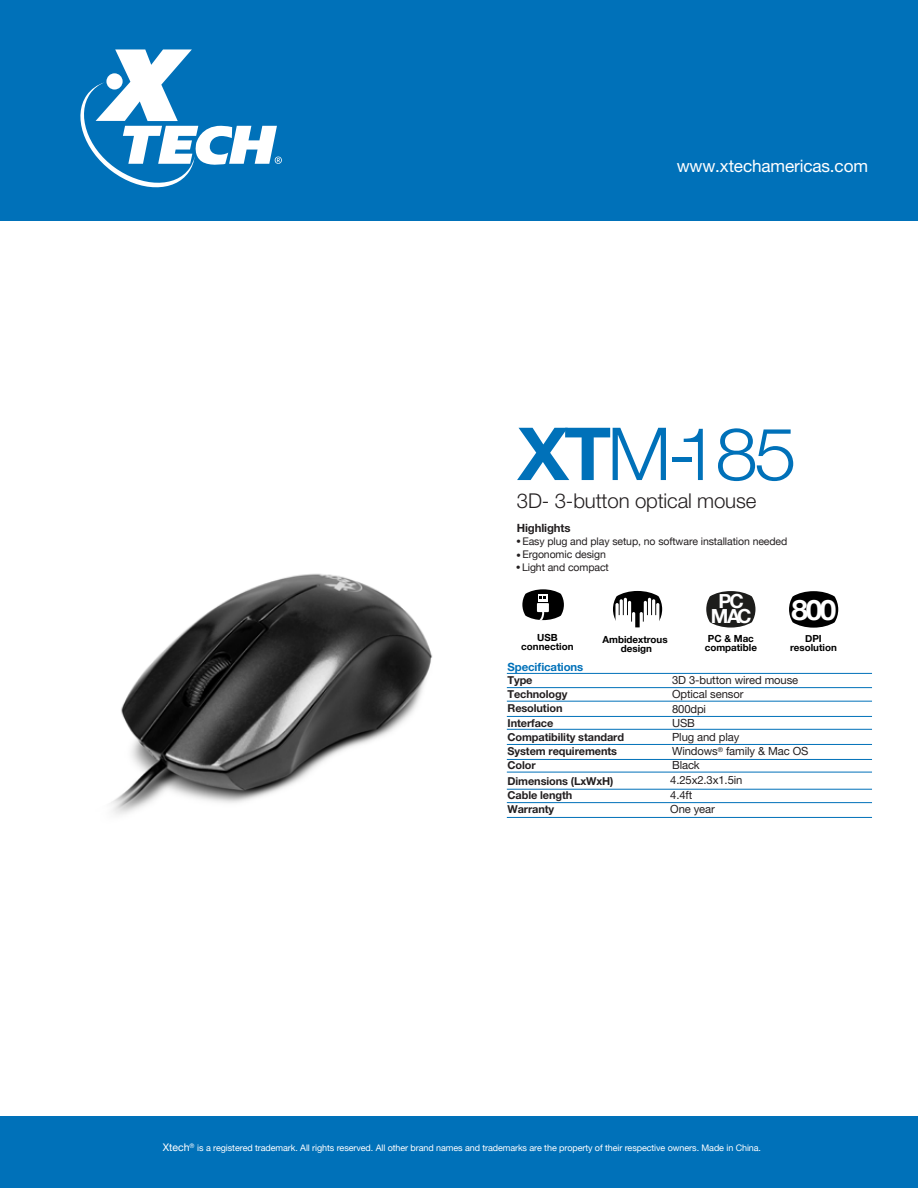
<style>
.page{position:relative;width:918px;height:1188px;background:#fff}
.page>*{position:absolute;margin:0;border:0;box-sizing:border-box;transform-origin:0 0}
.t1{font:300 73.2px "Helvetica Neue";color:#0071b9;scale:1.05 1}
.t2{font:700 28.05px "Helvetica Neue";color:#fff;scale:1.06 1}
.t3{font:300 20.4px "Helvetica Neue";letter-spacing:-.01em;color:#231f20}
.t4{font:700 19.35px/15.1px "Helvetica Neue";color:#fff;text-align:center}
.t5{font:17.25px "Helvetica Neue LT Pro";letter-spacing:-.01em;color:#fff}
.t6{font:700 11.4px "Helvetica Neue LT Pro";letter-spacing:-.01em;color:#0071b9}
.t7{font:700 11.4px "Helvetica Neue LT Pro";letter-spacing:-.01em;color:#231f20}
.t8{font:11.25px/15.6px "Helvetica Neue LT Pro";letter-spacing:-.01em;color:#231f20}
.t9{font:700 10.95px/14.1px "Helvetica Neue LT Pro";letter-spacing:-.01em;color:#231f20}
.t10{font:10.5px "Helvetica Neue";letter-spacing:-.01em;color:#231f20}
.t11{font:700 9.75px/8.9px "Helvetica Neue";color:#000;text-align:center}
.t12{font:9px "Helvetica Neue";letter-spacing:-.01em;color:#fff}
.s1{font-weight:700}
.s2{font-family:"Helvetica"}
.s3{font-size:10.5px}
</style>
<div class="page">
<div style="left:0;top:1117px;width:918px;height:71px;background:#0071b9"></div>
<div style="left:0;top:0;width:918px;height:220px;background:#0071b9"></div>
<svg style="left:80px;top:49px;width:202px;height:139px"></svg>
<hr style="left:507px;top:701px;width:365px;height:1px;background:#0071b9">
<hr style="left:507px;top:716px;width:365px;height:1px;background:#0071b9">
<hr style="left:507px;top:687px;width:365px;height:1px;background:#0071b9">
<hr style="left:507px;top:673px;width:365px;height:1px;background:#0071b9">
<hr style="left:507px;top:729px;width:365px;height:1px;background:#0071b9">
<hr style="left:507px;top:744px;width:365px;height:1px;background:#0071b9">
<hr style="left:507px;top:759px;width:365px;height:1px;background:#0071b9">
<hr style="left:507px;top:772px;width:365px;height:1px;background:#0071b9">
<hr style="left:507px;top:789px;width:365px;height:1px;background:#0071b9">
<hr style="left:507px;top:802px;width:365px;height:1px;background:#0071b9">
<hr style="left:507px;top:817px;width:365px;height:1px;background:#0071b9">
<img style="left:111px;top:573px;width:322px;height:242px">
<svg style="left:522px;top:589px;width:42px;height:31px"></svg>
<svg style="left:789px;top:591px;width:49px;height:37px;background:#2a2a2a"></svg>
<svg style="left:706px;top:591px;width:49px;height:37px;background:#424240"></svg>
<svg style="left:613px;top:591px;width:49px;height:37px"></svg>
<h3 class="t5" style="left:677px;top:155px;width:193px">www.xtechamericas.com</h3>
<h1 class="t1" style="left:517px;top:395px;width:268px"><span class="s1">XT</span>M-185</h1>
<h3 class="t3" style="left:517px;top:484px;width:241px">3D- 3-button optical mouse</h3>
<p class="t7" style="left:517px;top:521px;width:55px">Highlights</p>
<p class="t10" style="left:517px;top:535px;width:272px"><span class="s2">•</span> Easy plug and play setup, no software installation needed</p>
<p class="t10" style="left:517px;top:548px;width:91px"><span class="s2">•</span> Ergonomic design</p>
<p class="t10" style="left:517px;top:561px;width:94px"><span class="s2">•</span> Light and compact</p>
<h3 class="t4" style="left:711px;top:593px;width:42px">PC<br>MAC</h3>
<h2 class="t2" style="left:792px;top:592px;width:44px">800</h2>
<p class="t11" style="left:521px;top:633px;width:54px">USB connection</p>
<p class="t11" style="left:790px;top:634px;width:48px">DPI resolution</p>
<p class="t11" style="left:705px;top:634px;width:54px">PC &amp; Mac compatible</p>
<p class="t11" style="left:602px;top:635px;width:67px">Ambidextrous design</p>
<p class="t6" style="left:508px;top:659px;width:77px">Specifications</p>
<p class="t8" style="left:672px;top:673px;width:128px;line-height:13.5px">3D 3-button wired mouse<br>Optical sensor</p>
<p class="t8" style="left:672px;top:702px;width:36px;line-height:13.6px">800dpi<br>USB</p>
<p class="t8" style="left:672px;top:743px;width:138px">Windows<sup>®</sup> family &amp; Mac OS</p>
<p class="t9" style="left:508px;top:673px;width:118px">Type<br>Technology<br>Resolution<br>Interface<br>Compatibility standard<br>System requirements<br>Color</p>
<p class="t9" style="left:508px;top:788px;width:66px">Cable length<br>Warranty</p>
<p class="t8" style="left:672px;top:729px;width:69px">Plug and play</p>
<p class="t8" style="left:672px;top:757px;width:29px">Black</p>
<p class="t9" style="left:508px;top:774px;width:107px">Dimensions (LxWxH)</p>
<p class="t8" style="left:670px;top:772px;width:74px">4.25x2.3x1.5in<br>4.4ft</p>
<p class="t8" style="left:670px;top:801px;width:46px">One year</p>
<p class="t12" style="left:163px;top:1143px;width:600px"><span class="s3">Xtech</span><sup>®</sup> is a registered trademark. All rights reserved. All other brand names and trademarks are the property of their respective owners. Made in China.</p>
</div>
